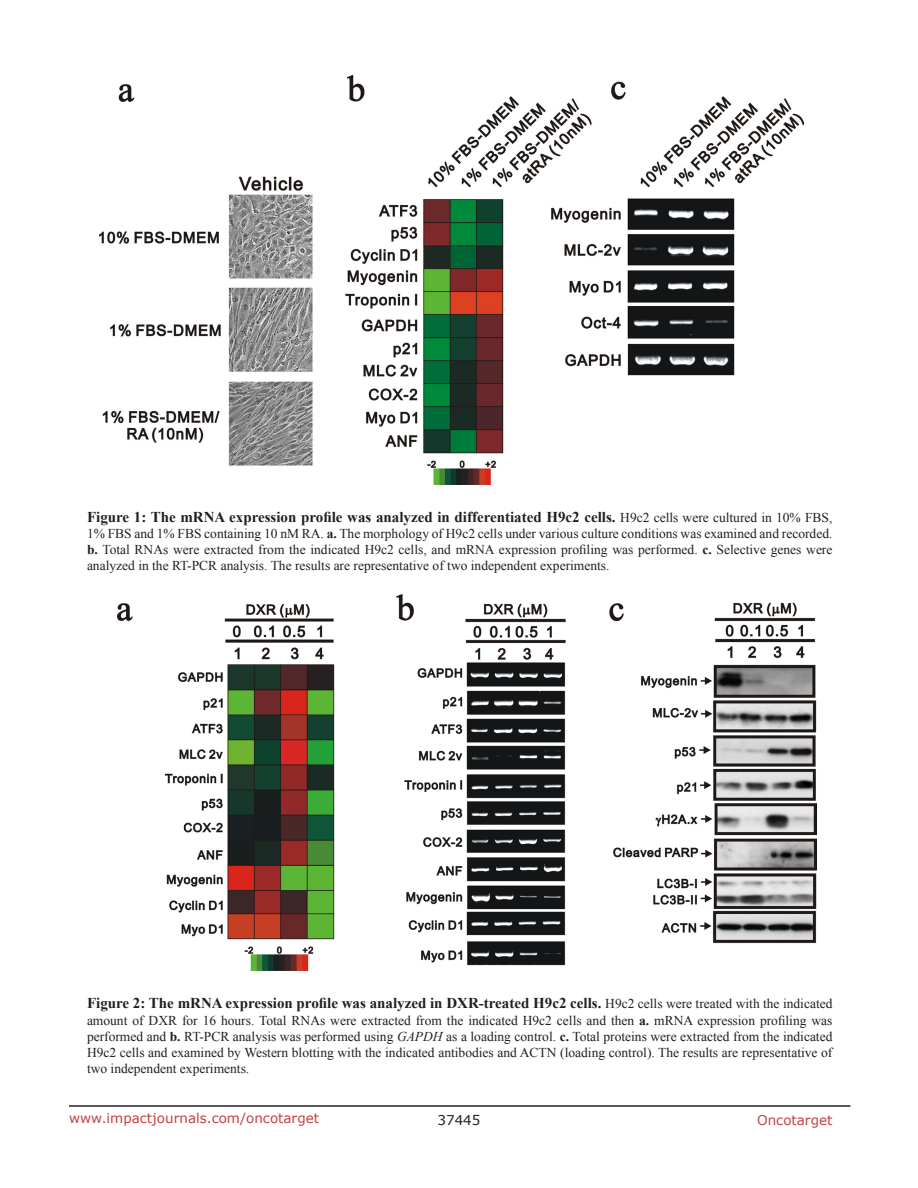
<style>
.page{position:relative;width:918px;height:1188px;background:#fff}
.page>*{position:absolute;margin:0;border:0;box-sizing:border-box;transform-origin:0 0}
.FigureText{font:700 15px "Times New Roman";color:#231f20}
.FigureText-2{font:13.5px/16.2px "Times New Roman";color:#231f20;text-align:justify}
.t1{font:13.5px "Verdana";color:#c24141}
.t2{font:13.5px "Verdana";color:#231f20}
.s1{font-weight:400;font-size:13.5px}
.s2{font-weight:700}
.s3{font-style:italic}
</style>
<div class="page">
<hr style="left:69px;top:1105px;width:781px;height:2px;background:#231f20">
<img style="left:99px;top:76px;width:705px;height:408px">
<img style="left:118px;top:594px;width:699px;height:376px">
<p class="FigureText" style="left:87px;top:506px;width:747px">Figure 1: The mRNA expression profile was analyzed in differentiated H9c2 cells. <span class="s1">H9c2 cells were cultured in 10% FBS,</span></p>
<p class="FigureText-2" style="left:87px;top:525px;width:747px">1% FBS and 1% FBS containing 10 nM RA. <span class="s2">a.</span> The morphology of H9c2 cells under various culture conditions was examined and recorded. <span class="s2">b.</span> Total RNAs were extracted from the indicated H9c2 cells, and mRNA expression profiling was performed. <span class="s2">c.</span> Selective genes were analyzed in the RT-PCR analysis. The results are representative of two independent experiments.</p>
<p class="FigureText" style="left:87px;top:993px;width:747px">Figure 2: The mRNA expression profile was analyzed in DXR-treated H9c2 cells. <span class="s1">H9c2 cells were treated with the indicated</span></p>
<p class="FigureText-2" style="left:87px;top:1012px;width:747px">amount of DXR for 16 hours. Total RNAs were extracted from the indicated H9c2 cells and then <span class="s2">a.</span> mRNA expression profiling was performed and <span class="s2">b.</span> RT-PCR analysis was performed using <span class="s3">GAPDH</span> as a loading control. <span class="s2">c.</span> Total proteins were extracted from the indicated H9c2 cells and examined by Western blotting with the indicated antibodies and ACTN (loading control). The results are representative of two independent experiments.</p>
<p class="t1" style="left:69px;top:1109px;width:252px">www.impactjournals.com/oncotarget</p>
<p class="t2" style="left:438px;top:1111px;width:44px">37445</p>
<p class="t1" style="left:757px;top:1111px;width:77px">Oncotarget</p>
</div>
